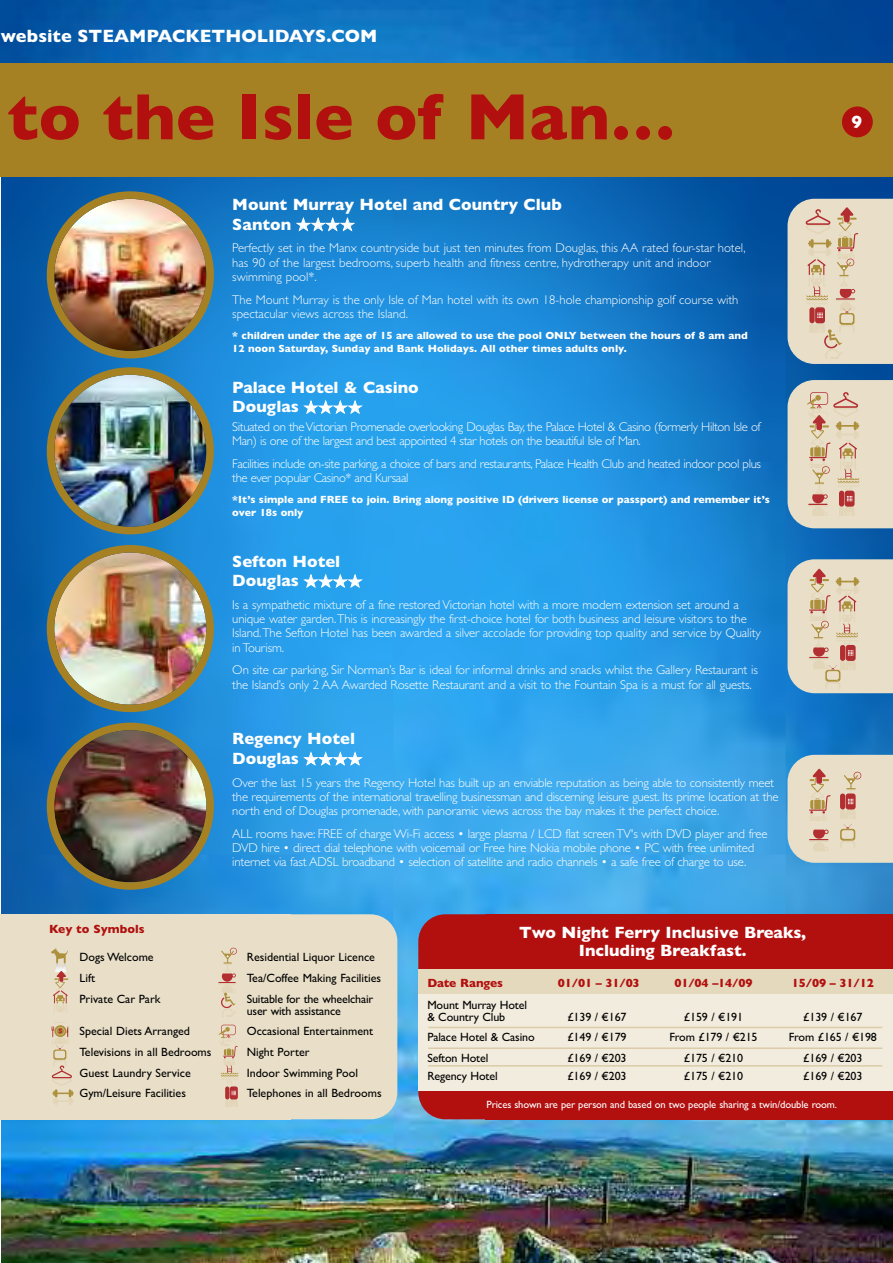
<style>
.page{position:relative;width:893px;height:1263px;background:#fff}
.page>*{position:absolute;margin:0;border:0;box-sizing:border-box;transform-origin:0 0}
.t1{font:700 66.15px "Gill Sans";color:#b1100f}
.t2{font:700 18px "Gill Sans";color:#fff}
.t3{font:700 16.5px/19.5px "Gill Sans";color:#fff}
.t4{font:300 12.75px/14.2px "Gill Sans";letter-spacing:-.015em;color:#fff}
.t5{font:12px/12.1px "Gill Sans";color:#000}
.t6{font:700 12px "Gill Sans";letter-spacing:-.01em;color:#b1100f}
.t7{font:700 10.5px/12.8px "Gill Sans";color:#fff}
.t8{font:10.5px "Gill Sans";letter-spacing:-.01em;color:#fff}
</style>
<div class="page">
<img style="left:1px;top:177px;width:892px;height:1086px">
<img style="left:0;top:0;width:893px;height:64px">
<div style="left:0;top:914px;width:397px;height:205px;background:#e9dfc8;border-radius:27px"></div>
<div style="left:0;top:914px;width:290px;height:205px;background:#e9dfc8"></div>
<svg style="left:418px;top:914px;width:68px;height:205px;background:#ab1c1e"></svg>
<div style="left:486px;top:914px;width:407px;height:205px;background:#b1100f"></div>
<div style="left:0;top:64px;width:893px;height:113px;background:#a68123"></div>
<div style="left:842px;top:106px;width:31px;height:31px;background:#b1100f;border-radius:50%"></div>
<img style="left:47px;top:191px;width:167px;height:167px">
<svg style="left:787px;top:199px;width:106px;height:165px;background:#ddd0bb"></svg>
<img style="left:47px;top:367px;width:167px;height:167px">
<svg style="left:787px;top:380px;width:106px;height:148px;background:#ded0bb"></svg>
<img style="left:47px;top:545px;width:167px;height:167px">
<svg style="left:787px;top:559px;width:106px;height:134px;background:#ddd1bc"></svg>
<img style="left:47px;top:723px;width:167px;height:167px">
<svg style="left:787px;top:755px;width:106px;height:108px;background:#ddd2be"></svg>
<svg style="left:51px;top:948px;width:17px;height:64px"></svg>
<svg style="left:51px;top:1025px;width:23px;height:80px"></svg>
<svg style="left:218px;top:948px;width:19px;height:69px"></svg>
<svg style="left:219px;top:1025px;width:19px;height:81px"></svg>
<div style="left:418px;top:970px;width:475px;height:26px;background:#e4d9bd"></div>
<div style="left:418px;top:995px;width:475px;height:96px;background:#f2ecde"></div>
<hr style="left:428px;top:1027px;width:454px;height:1px;background:#dbcca7">
<hr style="left:428px;top:1065px;width:454px;height:1px;background:#dbcca7">
<hr style="left:428px;top:1047px;width:454px;height:2px;background:#dbcca7">
<h2 class="t2" style="left:1px;top:25px;width:378px">website STEAMPACKETHOLIDAYS.COM</h2>
<h1 class="t1" style="left:8px;top:78px;width:670px">to the Isle of Man…</h1>
<p class="t3" style="left:232px;top:195px;width:331px">Mount Murray Hotel and Country Club<br>Santon ★★★★</p>
<p class="t4" style="left:232px;top:241px;width:515px">Perfectly set in the Manx countryside but just ten minutes from Douglas, this AA rated four-star hotel, has 90 of the largest bedrooms, superb health and fitness centre, hydrotherapy unit and indoor swimming pool*.</p>
<p class="t4" style="left:232px;top:292px;width:508px">The Mount Murray is the only Isle of Man hotel with its own 18-hole championship golf course with spectacular views across the Island.</p>
<p class="t7" style="left:232px;top:329px;width:517px">* children under the age of 15 are allowed to use the pool ONLY between the hours of 8 am and<br>12 noon Saturday, Sunday and Bank Holidays. All other times adults only.</p>
<p class="t3" style="left:232px;top:377px;width:188px">Palace Hotel &amp; Casino<br>Douglas ★★★★</p>
<p class="t4" style="left:232px;top:419px;width:530px">Situated on the Victorian Promenade overlooking Douglas Bay, the Palace Hotel &amp; Casino (formerly Hilton Isle of<br>Man) is one of the largest and best appointed 4 star hotels on the beautiful Isle of Man.</p>
<p class="t4" style="left:232px;top:456px;width:530px">Facilities include on-site parking, a choice of bars and restaurants, Palace Health Club and heated indoor pool plus the ever popular Casino* and Kursaal</p>
<p class="t7" style="left:232px;top:493px;width:539px">*It’s simple and FREE to join. Bring along positive ID (drivers license or passport) and remember it’s over 18s only</p>
<p class="t3" style="left:232px;top:551px;width:131px">Sefton Hotel<br>Douglas ★★★★</p>
<p class="t4" style="left:232px;top:597px;width:530px">Is a sympathetic mixture of a fine restored Victorian hotel with a more modern extension set around a unique water garden.This is increasingly the first-choice hotel for both business and leisure visitors to the Island.The Sefton Hotel has been awarded a silver accolade for providing top quality and service by Quality in Tourism.</p>
<p class="t4" style="left:232px;top:663px;width:527px">On site car parking, Sir Norman’s Bar is ideal for informal drinks and snacks whilst the Gallery Restaurant is the Island’s only 2 AA Awarded Rosette Restaurant and a visit to the Fountain Spa is a must for all guests.</p>
<p class="t3" style="left:232px;top:729px;width:131px">Regency Hotel<br>Douglas ★★★★</p>
<p class="t4" style="left:232px;top:775px;width:548px">Over the last 15 years the Regency Hotel has built up an enviable reputation as being able to consistently meet the requirements of the international travelling businessman and discerning leisure guest. Its prime location at the north end of Douglas promenade, with panoramic views across the bay makes it the perfect choice.</p>
<p class="t4" style="left:232px;top:826px;width:537px">ALL rooms have: FREE of charge Wi-Fi access • large plasma / LCD flat screen TV's with DVD player and free<br>DVD hire • direct dial telephone with voicemail or Free hire Nokia mobile phone • PC with free unlimited internet via fast ADSL broadband • selection of satellite and radio channels • a safe free of charge to use.</p>
<h2 class="t2" style="left:851px;top:112px;width:12px">9</h2>
<p class="t6" style="left:49px;top:922px;width:97px">Key to Symbols</p>
<p class="t5" style="left:80px;top:951px;width:76px">Dogs Welcome</p>
<p class="t5" style="left:247px;top:951px;width:130px">Residential Liquor Licence</p>
<p class="t5" style="left:80px;top:972px;width:17px">Lift</p>
<p class="t5" style="left:247px;top:972px;width:136px">Tea/Coffee Making Facilities</p>
<p class="t5" style="left:80px;top:992px;width:83px">Private Car Park</p>
<p class="t5" style="left:247px;top:992px;width:128px">Suitable for the wheelchair user with assistance</p>
<p class="t5" style="left:80px;top:1025px;width:112px">Special Diets Arranged</p>
<p class="t5" style="left:247px;top:1025px;width:128px">Occasional Entertainment</p>
<p class="t5" style="left:80px;top:1046px;width:133px">Televisions in all Bedrooms</p>
<p class="t5" style="left:247px;top:1046px;width:64px">Night Porter</p>
<p class="t5" style="left:80px;top:1066px;width:113px">Guest Laundry Service</p>
<p class="t5" style="left:247px;top:1066px;width:113px">Indoor Swimming Pool</p>
<p class="t5" style="left:80px;top:1087px;width:108px">Gym/Leisure Facilities</p>
<p class="t5" style="left:247px;top:1087px;width:136px">Telephones in all Bedrooms</p>
<p class="t3" style="left:519px;top:923px;width:288px;line-height:18px;text-align:center">Two Night Ferry Inclusive Breaks,<br>Including Breakfast.</p>
<p class="t6" style="left:427px;top:975px;width:77px">Date Ranges</p>
<p class="t6" style="left:558px;top:975px;width:83px">01/01 – 31/03</p>
<p class="t6" style="left:674px;top:975px;width:80px">01/04 –14/09</p>
<p class="t6" style="left:792px;top:975px;width:83px">15/09 – 31/12</p>
<p class="t5" style="left:427px;top:999px;width:101px">Mount Murray Hotel &amp; Country Club</p>
<p class="t5" style="left:567px;top:1011px;width:61px">£139 / €167</p>
<p class="t5" style="left:684px;top:1011px;width:61px">£159 / €191</p>
<p class="t5" style="left:803px;top:1011px;width:61px">£139 / €167</p>
<p class="t5" style="left:427px;top:1031px;width:109px">Palace Hotel &amp; Casino</p>
<p class="t5" style="left:567px;top:1031px;width:61px">£149 / €179</p>
<p class="t5" style="left:669px;top:1031px;width:90px">From £179 / €215</p>
<p class="t5" style="left:789px;top:1031px;width:90px">From £165 / €198</p>
<p class="t5" style="left:427px;top:1052px;width:62px">Sefton Hotel</p>
<p class="t5" style="left:567px;top:1052px;width:61px">£169 / €203</p>
<p class="t5" style="left:684px;top:1052px;width:61px">£175 / €210</p>
<p class="t5" style="left:803px;top:1052px;width:61px">£169 / €203</p>
<p class="t5" style="left:427px;top:1070px;width:72px">Regency Hotel</p>
<p class="t5" style="left:567px;top:1070px;width:61px">£169 / €203</p>
<p class="t5" style="left:684px;top:1070px;width:61px">£175 / €210</p>
<p class="t5" style="left:803px;top:1070px;width:61px">£169 / €203</p>
<p class="t8" style="left:486px;top:1098px;width:352px">Prices shown are per person and based on two people sharing a twin/double room.</p>
</div>
